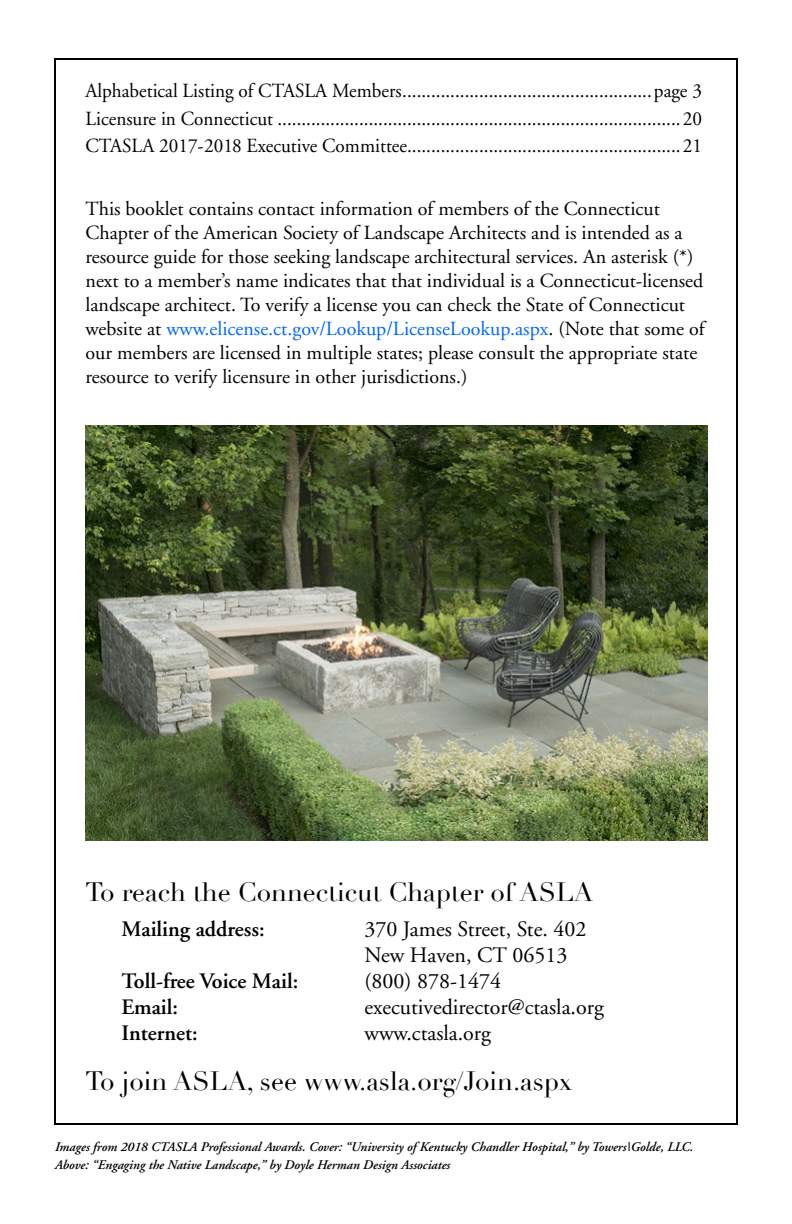
<style>
.page{position:relative;width:792px;height:1224px;background:#fff}
.page>*{position:absolute;margin:0;border:0;box-sizing:border-box;transform-origin:0 0}
.t1{font:26px "Didot";color:#000}
.t2{font:22px/26px "Adobe Garamond";color:#000}
.t3{font:600 22px "Adobe Garamond";color:#000}
.t4{font:20px/24px "Adobe Garamond";color:#000}
.t5{font:20px/27.6px "Adobe Garamond";color:#000;text-align:justify;scale:.96 1}
.t6{font:italic 600 13.2px/18px "Adobe Garamond";color:#000}
.s1{color:#0167fc}
</style>
<div class="page">
<img style="left:86px;top:426px;width:621px;height:414px">
<p class="t5" style="left:86px;top:77px;width:644px">Alphabetical Listing of CTASLA Members....................................................page 3<br>Licensure in Connecticut ....................................................................................20<br>CTASLA 2017-2018 Executive Committee.........................................................21</p>
<p class="t4" style="left:86px;top:197px;width:621px">This booklet contains contact information of members of the Connecticut Chapter of the American Society of Landscape Architects and is intended as a resource guide for those seeking landscape architectural services. An asterisk (*) next to a member’s name indicates that that individual is a Connecticut-licensed landscape architect. To verify a license you can check the State of Connecticut website at <span class="s1">www.elicense.ct.gov/Lookup/LicenseLookup.aspx</span>. (Note that some of our members are licensed in multiple states; please consult the appropriate state resource to verify licensure in other jurisdictions.)</p>
<h1 class="t1" style="left:86px;top:876px;width:509px">To reach the Connecticut Chapter of ASLA</h1>
<p class="t3" style="left:122px;top:917px;width:145px">Mailing address:</p>
<p class="t2" style="left:364px;top:917px;width:223px">370 James Street, Ste. 402<br>New Haven, CT 06513</p>
<p class="t3" style="left:122px;top:969px;width:178px">Toll-free Voice Mail:</p>
<p class="t2" style="left:364px;top:969px;width:138px">(800) 878-1474</p>
<p class="t3" style="left:122px;top:995px;width:58px">Email:</p>
<p class="t2" style="left:364px;top:995px;width:241px">executivedirector@ctasla.org</p>
<p class="t3" style="left:122px;top:1021px;width:78px">Internet:</p>
<p class="t2" style="left:364px;top:1021px;width:128px">www.ctasla.org</p>
<h1 class="t1" style="left:86px;top:1065px;width:488px">To join ASLA, see www.asla.org/Join.aspx</h1>
<p class="t6" style="left:54px;top:1139px;width:640px">Images from 2018 CTASLA Professional Awards. Cover: “University of Kentucky Chandler Hospital,” by Towers|Golde, LLC.<br>Above: “Engaging the Native Landscape,” by Doyle Herman Design Associates</p>
</div>
